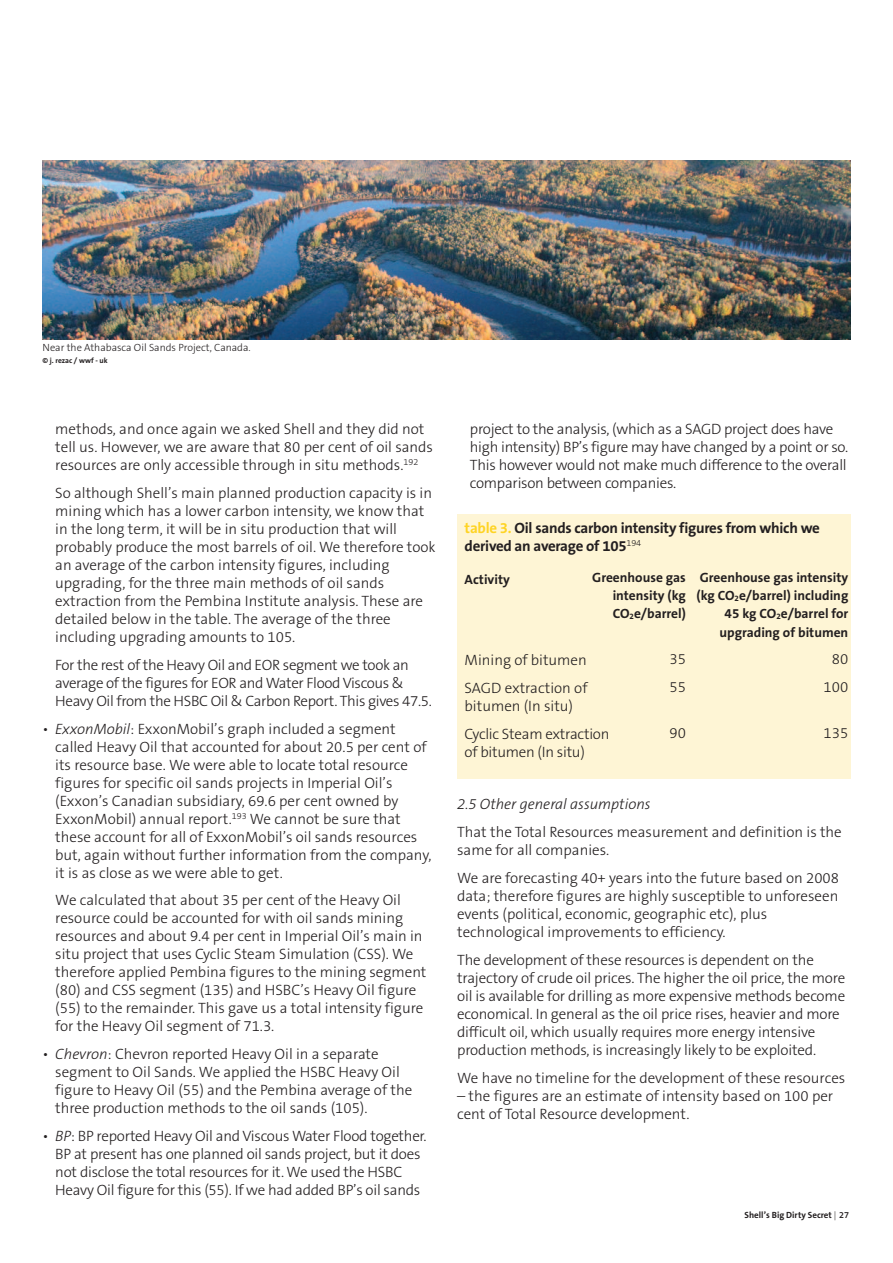
<style>
.page{position:relative;width:893px;height:1263px;background:#fff}
.page>*{position:absolute;margin:0;border:0;box-sizing:border-box;transform-origin:0 0}
.t1{font:300 15px/18px "The Sans B3";color:#231f20}
.t2{font:300 15px/18px "The Sans B3";letter-spacing:-.025em;color:#231f20}
.t3{font:700 15px/18px "The Sans B7";letter-spacing:-.015em;color:#231f20}
.t4{font:italic 300 15px "The Sans B3";color:#231f20}
.t5{font:700 13.5px/18px "The Sans B7";color:#231f20;text-align:right}
.t6{font:300 10.5px "The Sans B3";color:#231f20}
.t7{font:700 9px "The Sans B7";color:#231f20}
.t8{font:700 7.5px "The Sans B7";color:#231f20}
.s1{font-style:italic}
.s2{color:#ffd424}
.s3{font-size:8.1px}
.s4{font-family:"The Sans B3";font-weight:300}
.s5{font-family:"The Sans B6";font-weight:600}
</style>
<div class="page">
<hr style="left:0;top:153px;width:1px;height:234px;background:#ffd424">
<img style="left:43px;top:161px;width:807px;height:178px">
<div style="left:457px;top:514px;width:393px;height:264px;background:#fef5d5"></div>
<p class="t6" style="left:43px;top:342px;width:210px">Near the Athabasca Oil Sands Project, Canada.</p>
<p class="t8" style="left:43px;top:357px;width:67px">© j. rezac / wwf - uk</p>
<p class="t1" style="left:55px;top:421px;width:379px">methods, and once again we asked Shell and they did not tell us. However, we are aware that 80 per cent of oil sands resources are only accessible through in situ methods.<sup>192</sup></p>
<p class="t1" style="left:55px;top:484px;width:382px">So although Shell’s main planned production capacity is in mining which has a lower carbon intensity, we know that in the long term, it will be in situ production that will probably produce the most barrels of oil. We therefore took an average of the carbon intensity figures, including upgrading, for the three main methods of oil sands extraction from the Pembina Institute analysis. These are detailed below in the table. The average of the three including upgrading amounts to 105.</p>
<p class="t2" style="left:55px;top:656px;width:378px">For the rest ofthe Heavy Oil and EOR segment we took an average ofthe figures for EOR and Water Flood Viscous &amp;<br>Heavy Oil from the HSBC Oil &amp; Carbon Report. This gives 47.5.</p>
<p class="t1" style="left:55px;top:720px;width:378px;text-indent:-13px">• <span class="s1">ExxonMobil</span>: ExxonMobil’s graph included a segment called Heavy Oil that accounted for about 20.5 per cent of its resource base. We were able to locate total resource figures for specific oil sands projects in Imperial Oil’s (Exxon’s Canadian subsidiary, 69.6 per cent owned by ExxonMobil) annual report.<sup>193</sup> We cannot be sure that these account for all of ExxonMobil’s oil sands resources but, again without further information from the company, it is as close as we were able to get.</p>
<p class="t1" style="left:55px;top:892px;width:373px">We calculated that about 35 per cent of the Heavy Oil resource could be accounted for with oil sands mining resources and about 9.4 per cent in Imperial Oil’s main in situ project that uses Cyclic Steam Simulation (CSS). We therefore applied Pembina figures to the mining segment (80) and CSS segment (135) and HSBC’s Heavy Oil figure (55) to the remainder. This gave us a total intensity figure for the Heavy Oil segment of 71.3.</p>
<p class="t1" style="left:55px;top:1045px;width:358px;text-indent:-13px">• <span class="s1">Chevron</span>: Chevron reported Heavy Oil in a separate segment to Oil Sands. We applied the HSBC Heavy Oil figure to Heavy Oil (55) and the Pembina average of the three production methods to the oil sands (105).</p>
<p class="t1" style="left:55px;top:1127px;width:373px;text-indent:-13px">• <span class="s1">BP</span>: BP reported Heavy Oil and Viscous Water Flood together.<br>BP at present has one planned oil sands project, but it does not disclose the total resources for it. We used the HSBC Heavy Oil figure for this (55). If we had added BP’s oil sands</p>
<p class="t1" style="left:470px;top:421px;width:380px">project to the analysis, (which as a SAGD project does have high intensity) BP’s figure may have changed by a point or so.<br>This however would not make much difference to the overall comparison between companies.</p>
<p class="t3" style="left:465px;top:520px;width:357px"><span class="s2">table 3.</span> Oil sands carbon intensity figures from which we derived an average of 105<sup>194</sup></p>
<p class="t5" style="left:613px;top:569px;width:75px;text-align:justify;text-indent:-20px">Greenhouse gas intensity (kg CO<span class="s3">2</span>e/barrel)</p>
<p class="t1" style="left:669px;top:646px;width:18px;line-height:27.8px">35<br>55</p>
<p class="t1" style="left:669px;top:724px;width:18px">90</p>
<p class="t5" style="left:465px;top:570px;width:47px">Activity</p>
<p class="t1" style="left:465px;top:647px;width:125px;line-height:27.8px">Mining of bitumen<br>SAGD extraction of</p>
<p class="t1" style="left:465px;top:693px;width:146px;line-height:27.8px">bitumen (In situ)<br>Cyclic Steam extraction</p>
<p class="t1" style="left:465px;top:743px;width:122px">of bitumen (In situ)</p>
<p class="t5" style="left:696px;top:569px;width:153px">Greenhouse gas intensity (kg CO<span class="s3">2</span>e/barrel) including<br>45 kg CO<span class="s3">2</span>e/barrel for upgrading of bitumen</p>
<p class="t1" style="left:824px;top:646px;width:26px;line-height:27.8px;text-align:center">80<br>100</p>
<p class="t1" style="left:824px;top:724px;width:26px">135</p>
<p class="t4" style="left:457px;top:797px;width:195px">2.5 Other general assumptions</p>
<p class="t1" style="left:457px;top:824px;width:386px">That the Total Resources measurement and definition is the same for all companies.</p>
<p class="t1" style="left:457px;top:869px;width:383px">We are forecasting 40+ years into the future based on 2008 data; therefore figures are highly susceptible to unforeseen events (political, economic, geographic etc), plus technological improvements to efficiency.</p>
<p class="t1" style="left:457px;top:951px;width:390px">The development of these resources is dependent on the trajectory of crude oil prices. The higher the oil price, the more oil is available for drilling as more expensive methods become economical. In general as the oil price rises, heavier and more difficult oil, which usually requires more energy intensive production methods, is increasingly likely to be exploited.</p>
<p class="t1" style="left:457px;top:1069px;width:390px">We have no timeline for the development of these resources</p>
<p class="t1" style="left:457px;top:1087px;width:378px">– the figures are an estimate of intensity based on 100 per cent of Total Resource development.</p>
<p class="t7" style="left:745px;top:1210px;width:106px">Shell’s Big Dirty Secret <span class="s4">|</span> <span class="s5">27</span></p>
</div>
